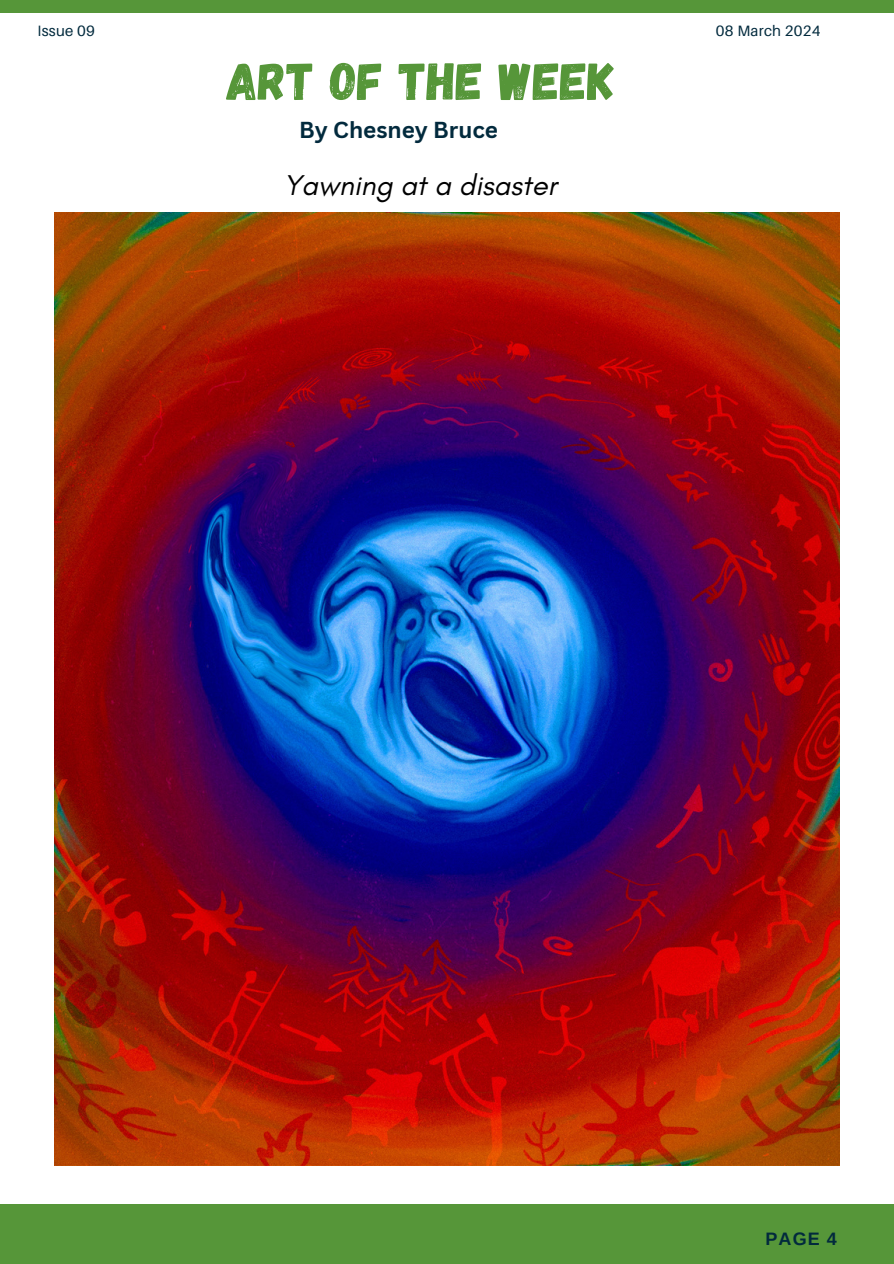
<style>
.page{position:relative;width:894px;height:1264px;background:#fff}
.page>*{position:absolute;margin:0;border:0;box-sizing:border-box;transform-origin:0 0}
.t1{font:52.5px "Gagalin";color:#569639}
.t2{font:italic 29.1px "Glacial Indifference";color:#000}
.t3{font:700 22.5px "Canva Sans";color:#022a3d}
.t4{font:700 18px "Arimo";color:#022a3d}
.t5{font:15px "Aileron";letter-spacing:.015em;color:#022a3d}
</style>
<div class="page">
<div style="left:0;top:0;width:893px;height:12px;background:#569639"></div>
<div style="left:0;top:1204px;width:893px;height:59px;background:#569639"></div>
<img style="left:55px;top:212px;width:784px;height:953px">
<p class="t5" style="left:37px;top:21px;width:59px">Issue 09</p>
<p class="t5" style="left:715px;top:21px;width:106px">08 March 2024</p>
<h1 class="t1" style="left:226px;top:47px;width:389px">ART OF THE WEEK</h1>
<h3 class="t3" style="left:299px;top:114px;width:200px">By Chesney Bruce</h3>
<h2 class="t2" style="left:284px;top:167px;width:274px">Yawning at a disaster</h2>
<p class="t4" style="left:765px;top:1229px;width:73px">PAGE 4</p>
</div>
